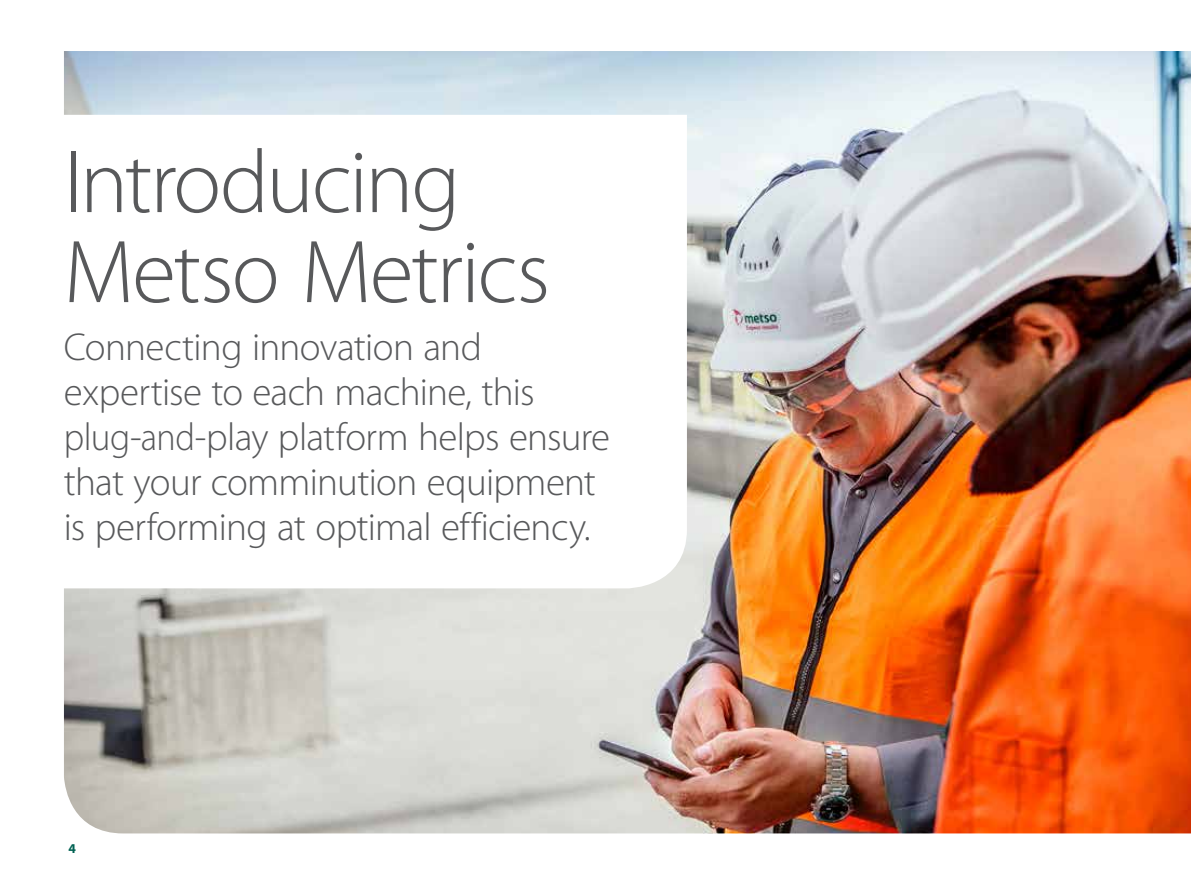
<style>
.page{position:relative;width:1191px;height:893px;background:#fff}
.page>*{position:absolute;margin:0;border:0;box-sizing:border-box;transform-origin:0 0}
.t1{font:300 90px/90px "Myriad Pro";letter-spacing:-.025em;color:#58595b}
.t2{font:300 39px/45px "Myriad Pro";letter-spacing:-.02em;color:#58595b}
.t3{font:700 13.5px "Myriad Pro";color:#006253}
</style>
<div class="page">
<img style="left:64px;top:51px;width:1127px;height:782px">
<svg style="left:64px;top:115px;width:623px;height:473px"></svg>
<h1 class="t1" style="left:64px;top:139px;width:488px">Introducing<br>Metso Metrics</h1>
<p class="t2" style="left:64px;top:325px;width:548px">Connecting innovation and expertise to each machine, this plug-and-play platform helps ensure that your comminution equipment is performing at optimal efficiency.</p>
<p class="t3" style="left:68px;top:840px;width:9px">4</p>
</div>
